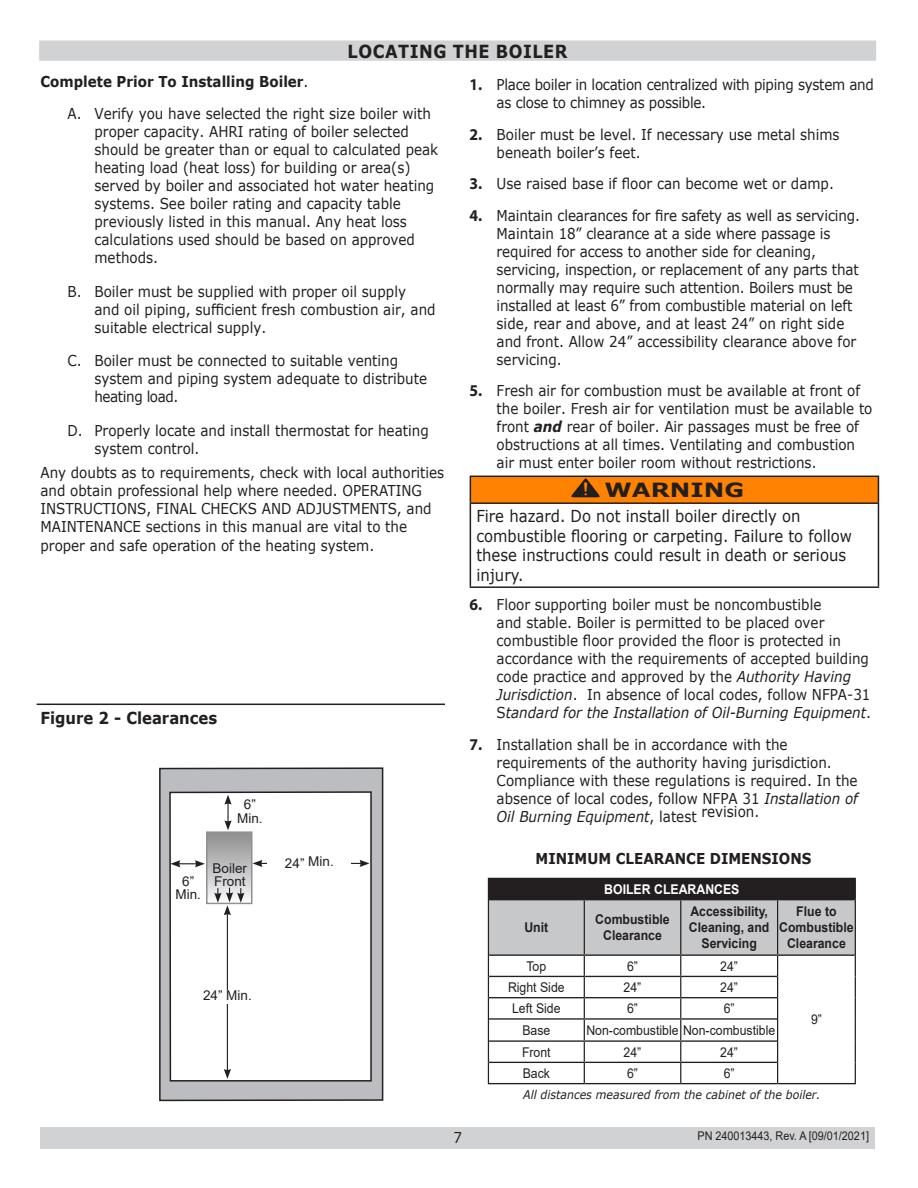
<style>
.page{position:relative;width:918px;height:1188px;background:#fff}
.page>*{position:absolute;margin:0;border:0;box-sizing:border-box;transform-origin:0 0}
.Body_text{font:700 21px "Courier New";color:#ff8200;scale:.9 1}
.t1{font:700 19.5px "Verdana";color:#231f20;scale:1.25 1}
.New_Section_for_TOC{font:700 18px "Verdana";letter-spacing:.035em;color:#231f20;scale:.9 1}
.t2{font:16.5px/19.8px "Verdana";color:#231f20;scale:.9 1}
.Sub_Section{font:700 16.5px "Verdana";color:#231f20;scale:.9 1}
.t3{font:15px/18px "Verdana";color:#231f20;scale:.9 1}
.t4{font:15px/18px "Verdana";letter-spacing:-.02em;color:#231f20;scale:.9 1}
.t5{font:700 15px "Verdana";color:#231f20;scale:.9 1}
.t6{font:13.5px "Arial";color:#231f20;scale:.92 1}
.t7{font:700 13.5px/16px "Arial";color:#231f20;text-align:center;scale:.92 1}
.t8{font:13.5px "Arial";color:#231f20}
.t9{font:700 13.5px "Arial";color:#fff;scale:.92 1}
.t10{font:italic 12px "Verdana";color:#231f20;scale:.92 1}
.t11{font:12px "Arial";color:#231f20;scale:.9 1}
.s1{font-weight:400}
.s2{font-family:"Myriad Pro";font-weight:700;font-size:16.5px}
.s3{font-weight:700;font-style:italic}
.s4{font-style:italic}
</style>
<div class="page">
<div style="left:40px;top:1127px;width:835px;height:22px;background:#d1d2d4"></div>
<div style="left:470px;top:476px;width:408px;height:27px;background:#ff8200"></div>
<hr style="left:470px;top:476px;width:409px;height:1px;background:#231f20">
<svg style="left:470px;top:477px;width:1px;height:25px"></svg>
<svg style="left:878px;top:477px;width:1px;height:25px"></svg>
<hr style="left:470px;top:502px;width:409px;height:2px;background:#231f20">
<hr style="left:470px;top:504px;width:1px;height:82px;background:#231f20">
<hr style="left:878px;top:504px;width:1px;height:82px;background:#231f20">
<hr style="left:470px;top:586px;width:409px;height:2px;background:#231f20">
<svg style="left:571px;top:478px;width:29px;height:20px"></svg>
<hr style="left:488px;top:878px;width:96px;height:1px;background:#231f20">
<hr style="left:584px;top:878px;width:97px;height:1px;background:#231f20">
<hr style="left:681px;top:878px;width:97px;height:1px;background:#231f20">
<hr style="left:778px;top:878px;width:78px;height:1px;background:#231f20">
<hr style="left:488px;top:1083px;width:96px;height:1px;background:#231f20">
<hr style="left:584px;top:1083px;width:97px;height:1px;background:#231f20">
<hr style="left:681px;top:1083px;width:97px;height:1px;background:#231f20">
<hr style="left:778px;top:1083px;width:78px;height:1px;background:#231f20">
<svg style="left:488px;top:879px;width:368px;height:204px"></svg>
<div style="left:160px;top:768px;width:223px;height:332px;background:#bcbdc0"></div>
<div style="left:159px;top:767px;width:224px;height:334px;border:2px solid #231f20"></div>
<div style="left:170px;top:792px;width:201px;height:289px;background:#fff"></div>
<div style="left:169px;top:791px;width:203px;height:291px;border:2px solid #231f20"></div>
<div style="left:207px;top:832px;width:45px;height:71px;background:linear-gradient(to bottom,#8d8d8e,#f8f9fa)"></div>
<hr style="left:227px;top:913px;width:1px;height:158px;background:#231f20">
<svg style="left:224px;top:1069px;width:7px;height:10px"></svg>
<hr style="left:227px;top:802px;width:2px;height:21px;background:#231f20">
<svg style="left:224px;top:820px;width:8px;height:10px"></svg>
<svg style="left:224px;top:795px;width:8px;height:10px"></svg>
<div style="left:202px;top:990px;width:51px;height:14px;background:#fff"></div>
<hr style="left:260px;top:863px;width:102px;height:1px;background:#231f20">
<svg style="left:253px;top:860px;width:10px;height:7px"></svg>
<svg style="left:360px;top:860px;width:10px;height:7px"></svg>
<svg style="left:170px;top:860px;width:35px;height:7px"></svg>
<div style="left:268px;top:856px;width:83px;height:14px;background:#fff"></div>
<svg style="left:214px;top:888px;width:30px;height:27px"></svg>
<div style="left:40px;top:41px;width:835px;height:19px;background:#d1d2d4"></div>
<div style="left:39px;top:40px;width:837px;height:21px;border:2px solid #d1d2d4"></div>
<hr style="left:37px;top:704px;width:408px;height:1px;background:#231f20">
<p class="New_Section_for_TOC" style="left:348px;top:38px;width:246px">LOCATING THE BOILER</p>
<p class="t5" style="left:40px;top:71px;width:299px">Complete Prior To Installing Boiler<span class="s1">.</span></p>
<p class="t3" style="left:94px;top:104px;width:383px;text-indent:-27px">A. Verify you have selected the right size boiler with proper capacity. AHRI rating of boiler selected should be greater than or equal to calculated peak heating load (heat loss) for building or area(s) served by boiler and associated hot water heating systems. See boiler rating and capacity table previously listed in this manual. Any heat loss calculations used should be based on approved methods.</p>
<p class="t3" style="left:94px;top:282px;width:381px;text-indent:-27px">B. Boiler must be supplied with proper oil supply<br>and oil piping, sufficient fresh combustion air, and suitable electrical supply.</p>
<p class="t3" style="left:94px;top:352px;width:371px;text-indent:-27px">C. Boiler must be connected to suitable venting system and piping system adequate to distribute heating load.</p>
<p class="t3" style="left:94px;top:421px;width:373px;text-indent:-27px">D. Properly locate and install thermostat for heating system control.</p>
<p class="t3" style="left:40px;top:464px;width:450px">Any doubts as to requirements, check with local authorities and obtain professional help where needed. OPERATING INSTRUCTIONS, FINAL CHECKS AND ADJUSTMENTS, and MAINTENANCE sections in this manual are vital to the proper and safe operation of the heating system.</p>
<p class="Sub_Section" style="left:40px;top:706px;width:198px">Figure 2 - Clearances</p>
<p class="t8" style="left:244px;top:795px;width:14px">6”</p>
<p class="t8" style="left:237px;top:808px;width:27px">Min.</p>
<p class="t8" style="left:182px;top:871px;width:14px">6”</p>
<p class="t8" style="left:175px;top:885px;width:27px">Min.</p>
<p class="t8" style="left:213px;top:859px;width:36px">Boiler</p>
<p class="t8" style="left:214px;top:872px;width:33px">Front</p>
<p class="t8" style="left:285px;top:852px;width:50px">24” Min.</p>
<p class="t8" style="left:203px;top:986px;width:50px">24” Min.</p>
<p class="t4" style="left:497px;top:76px;width:421px;text-indent:-27px"><span class="s2">1.</span> Place boiler in location centralized with piping system and as close to chimney as possible.</p>
<p class="t3" style="left:497px;top:125px;width:383px;text-indent:-27px"><span class="s2">2.</span> Boiler must be level. If necessary use metal shims beneath boiler’s feet.</p>
<p class="t3" style="left:470px;top:175px;width:406px"><span class="s2">3.</span> Use raised base if floor can become wet or damp.</p>
<p class="t3" style="left:497px;top:206px;width:405px;text-indent:-27px"><span class="s2">4.</span> Maintain clearances for fire safety as well as servicing.<br>Maintain 18” clearance at a side where passage is required for access to another side for cleaning, servicing, inspection, or replacement of any parts that normally may require such attention. Boilers must be installed at least 6” from combustible material on left side, rear and above, and at least 24” on right side and front. Allow 24” accessibility clearance above for servicing.</p>
<p class="t3" style="left:497px;top:382px;width:419px;text-indent:-27px"><span class="s2">5.</span> Fresh air for combustion must be available at front of the boiler. Fresh air for ventilation must be available to front <span class="s3">and</span> rear of boiler. Air passages must be free of obstructions at all times. Ventilating and combustion air must enter boiler room without restrictions.</p>
<p class="t1" style="left:604px;top:476px;width:113px">WARNING</p>
<p class="t2" style="left:476px;top:506px;width:419px">Fire hazard. Do not install boiler directly on combustible flooring or carpeting. Failure to follow these instructions could result in death or serious injury.</p>
<p class="Body_text" style="left:580px;top:476px;width:14px">!</p>
<p class="t3" style="left:497px;top:596px;width:417px;text-indent:-27px"><span class="s2">6.</span> Floor supporting boiler must be noncombustible<br>and stable. Boiler is permitted to be placed over combustible floor provided the floor is protected in accordance with the requirements of accepted building code practice and approved by the <span class="s4">Authority Having Jurisdiction</span>. In absence of local codes, follow NFPA-31<br>S<span class="s4">tandard for the Installation of Oil-Burning Equipment</span>.</p>
<p class="t3" style="left:497px;top:735px;width:403px;text-indent:-27px"><span class="s2">7.</span> Installation shall be in accordance with the requirements of the authority having jurisdiction.<br>Compliance with these regulations is required. In the absence of local codes, follow NFPA 31 <span class="s4">Installation of Oil Burning Equipment</span>, latest revision.</p>
<p class="t5" style="left:536px;top:848px;width:308px">MINIMUM CLEARANCE DIMENSIONS</p>
<p class="t9" style="left:604px;top:880px;width:148px">BOILER CLEARANCES</p>
<p class="t7" style="left:524px;top:920px;width:27px">Unit</p>
<p class="t7" style="left:595px;top:912px;width:82px">Combustible<br>Clearance</p>
<p class="t7" style="left:689px;top:904px;width:89px">Accessibility,<br>Cleaning, and<br>Servicing</p>
<p class="t7" style="left:796px;top:904px;width:45px">Flue to</p>
<p class="t7" style="left:779px;top:920px;width:82px">Combustible<br>Clearance</p>
<p class="t6" style="left:526px;top:957px;width:23px">Top</p>
<p class="t6" style="left:627px;top:957px;width:13px">6”</p>
<p class="t6" style="left:720px;top:957px;width:21px">24”</p>
<p class="t6" style="left:508px;top:978px;width:63px">Right Side</p>
<p class="t6" style="left:624px;top:978px;width:21px">24”</p>
<p class="t6" style="left:720px;top:978px;width:21px">24”</p>
<p class="t6" style="left:512px;top:999px;width:54px">Left Side</p>
<p class="t6" style="left:627px;top:999px;width:13px">6”</p>
<p class="t6" style="left:724px;top:999px;width:13px">6”</p>
<p class="t6" style="left:522px;top:1021px;width:32px">Base</p>
<p class="t6" style="left:586px;top:1021px;width:207px">Non-combustible Non-combustible</p>
<p class="t6" style="left:522px;top:1043px;width:33px">Front</p>
<p class="t6" style="left:624px;top:1043px;width:21px">24”</p>
<p class="t6" style="left:720px;top:1043px;width:21px">24”</p>
<p class="t6" style="left:523px;top:1064px;width:31px">Back</p>
<p class="t6" style="left:627px;top:1064px;width:13px">6”</p>
<p class="t6" style="left:724px;top:1064px;width:13px">6”</p>
<p class="t10" style="left:523px;top:1086px;width:325px">All distances measured from the cabinet of the boiler.</p>
<p class="t6" style="left:811px;top:1010px;width:13px">9”</p>
<p class="t3" style="left:453px;top:1129px;width:11px">7</p>
<p class="t11" style="left:697px;top:1127px;width:192px">PN 240013443, Rev. A [09/01/2021]</p>
</div>
